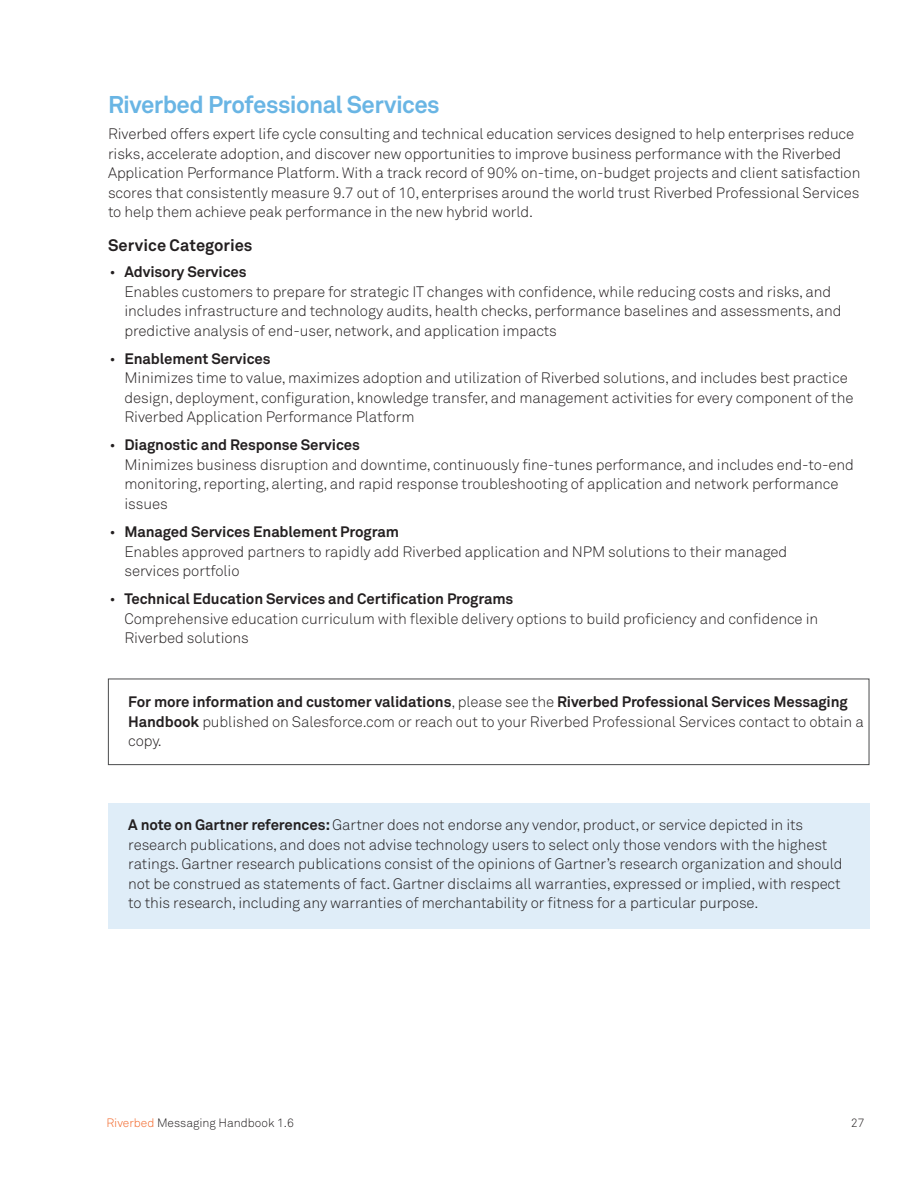
<style>
.page{position:relative;width:918px;height:1188px;background:#fff}
.page>*{position:absolute;margin:0;border:0;box-sizing:border-box;transform-origin:0 0}
.t1{font:700 24px "Akkurat Pro";letter-spacing:-.025em;color:#69b5e4}
.t2{font:700 16.5px "Akkurat Pro";color:#231f20}
.t3{font:300 15px/19.5px "Akkurat Pro";letter-spacing:-.005em;color:#231f20}
.t4{font:300 12px "Akkurat Pro";color:#231f20}
.s1{font-weight:700}
.s2{color:#f26628}
</style>
<div class="page">
<div style="left:108px;top:803px;width:761px;height:126px;background:#dfedf8"></div>
<div style="left:108px;top:679px;width:761px;height:86px;border:1px solid #4b4c4d"></div>
<h1 class="t1" style="left:108px;top:90px;width:333px">Riverbed Professional Services</h1>
<p class="t3" style="left:108px;top:124px;width:754px">Riverbed offers expert life cycle consulting and technical education services designed to help enterprises reduce risks, accelerate adoption, and discover new opportunities to improve business performance with the Riverbed Application Performance Platform. With a track record of 90% on-time, on-budget projects and client satisfaction scores that consistently measure 9.7 out of 10, enterprises around the world trust Riverbed Professional Services to help them achieve peak performance in the new hybrid world.</p>
<p class="t2" style="left:108px;top:235px;width:146px">Service Categories</p>
<p class="t3" style="left:124px;top:262px;width:719px;text-indent:-15px">• <span class="s1">Advisory Services<br></span>Enables customers to prepare for strategic IT changes with confidence, while reducing costs and risks, and includes infrastructure and technology audits, health checks, performance baselines and assessments, and predictive analysis of end-user, network, and application impacts</p>
<p class="t3" style="left:124px;top:349px;width:730px;text-indent:-15px">• <span class="s1">Enablement Services<br></span>Minimizes time to value, maximizes adoption and utilization of Riverbed solutions, and includes best practice design, deployment, configuration, knowledge transfer, and management activities for every component of the Riverbed Application Performance Platform</p>
<p class="t3" style="left:124px;top:436px;width:731px;text-indent:-15px">• <span class="s1">Diagnostic and Response Services<br></span>Minimizes business disruption and downtime, continuously fine-tunes performance, and includes end-to-end monitoring, reporting, alerting, and rapid response troubleshooting of application and network performance issues</p>
<p class="t3" style="left:124px;top:522px;width:664px;text-indent:-15px">• <span class="s1">Managed Services Enablement Program<br></span>Enables approved partners to rapidly add Riverbed application and NPM solutions to their managed services portfolio</p>
<p class="t3" style="left:124px;top:589px;width:695px;text-indent:-15px">• <span class="s1">Technical Education Services and Certification Programs<br></span>Comprehensive education curriculum with flexible delivery options to build proficiency and confidence in<br>Riverbed solutions</p>
<p class="t3" style="left:128px;top:692px;width:737px"><span class="s1">For more information and customer validations</span>, please see the <span class="s1">Riverbed Professional Services Messaging<br>Handbook</span> published on Salesforce.com or reach out to your Riverbed Professional Services contact to obtain a copy.</p>
<p class="t3" style="left:128px;top:815px;width:716px"><span class="s1">A note on Gartner references:</span> Gartner does not endorse any vendor, product, or service depicted in its research publications, and does not advise technology users to select only those vendors with the highest ratings. Gartner research publications consist of the opinions of Gartner’s research organization and should not be construed as statements of fact. Gartner disclaims all warranties, expressed or implied, with respect to this research, including any warranties of merchantability or fitness for a particular purpose.</p>
<p class="t4" style="left:106px;top:1116px;width:189px"><span class="s2">Riverbed</span> Messaging Handbook 1.6</p>
<p class="t4" style="left:851px;top:1116px;width:15px">27</p>
</div>
